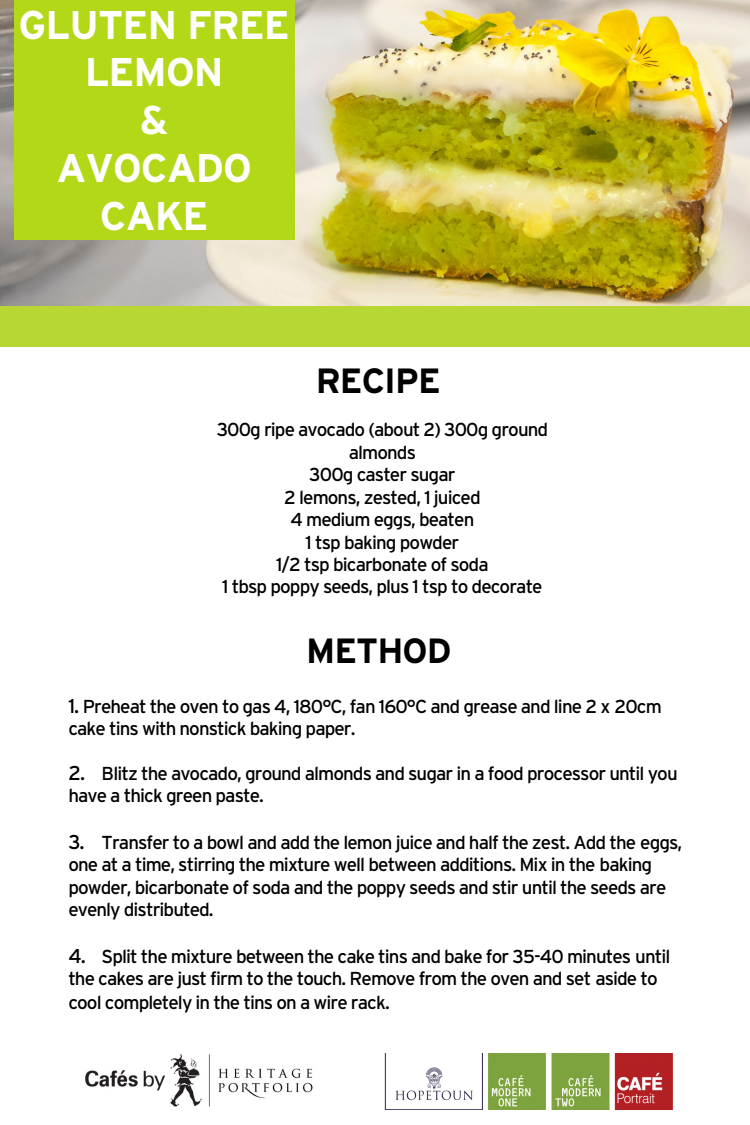
<style>
.page{position:relative;width:750px;height:1125px;background:#fff}
.page>*{position:absolute;margin:0;border:0;box-sizing:border-box;transform-origin:0 0}
.t1{font:700 40px/47.9px "Interstate";letter-spacing:-.025em;color:#fff;text-align:center}
.t2{font:700 35px "Interstate";letter-spacing:-.025em;color:#000}
.t3{font:18.75px/22.5px "Interstate";letter-spacing:-.05em;color:#000}
.s1{font-size:20px}
</style>
<div class="page">
<img style="left:0;top:0;width:749px;height:305px">
<div style="left:14px;top:0;width:280px;height:240px;background:#b2d817"></div>
<img style="left:85px;top:1053px;width:588px;height:56px">
<div style="left:0;top:306px;width:750px;height:41px;background:#b7d834"></div>
<h1 class="t1" style="left:19px;top:0;width:273px">GLUTEN FREE<br>LEMON<br>&amp;<br>AVOCADO<br>CAKE</h1>
<h2 class="t2" style="left:316px;top:361px;width:126px">RECIPE</h2>
<p class="t3" style="left:217px;top:418px;width:333px;text-align:center">300g ripe avocado (about 2) 300g ground almonds<br>300g caster sugar<br>2 lemons, zested, 1 juiced<br>4 medium eggs, beaten<br>1 tsp baking powder<br>1/2 tsp bicarbonate of soda<br>1 tbsp poppy seeds, plus 1 tsp to decorate</p>
<h2 class="t2" style="left:306px;top:632px;width:147px">METHOD</h2>
<p class="t3" style="left:68px;top:695px;width:595px"><span class="s1">1.</span> Preheat the oven to gas 4, 180°C, fan 160°C and grease and line 2 x 20cm cake tins with nonstick baking paper.</p>
<p class="t3" style="left:68px;top:762px;width:611px"><span class="s1">2.</span> Blitz the avocado, ground almonds and sugar in a food processor until you have a thick green paste.</p>
<p class="t3" style="left:68px;top:831px;width:616px"><span class="s1">3.</span> Transfer to a bowl and add the lemon juice and half the zest. Add the eggs, one at a time, stirring the mixture well between additions. Mix in the baking powder, bicarbonate of soda and the poppy seeds and stir until the seeds are evenly distributed.</p>
<p class="t3" style="left:68px;top:944px;width:604px;line-height:23px"><span class="s1">4.</span> Split the mixture between the cake tins and bake for 35-40 minutes until the cakes are just firm to the touch. Remove from the oven and set aside to cool completely in the tins on a wire rack.</p>
</div>
